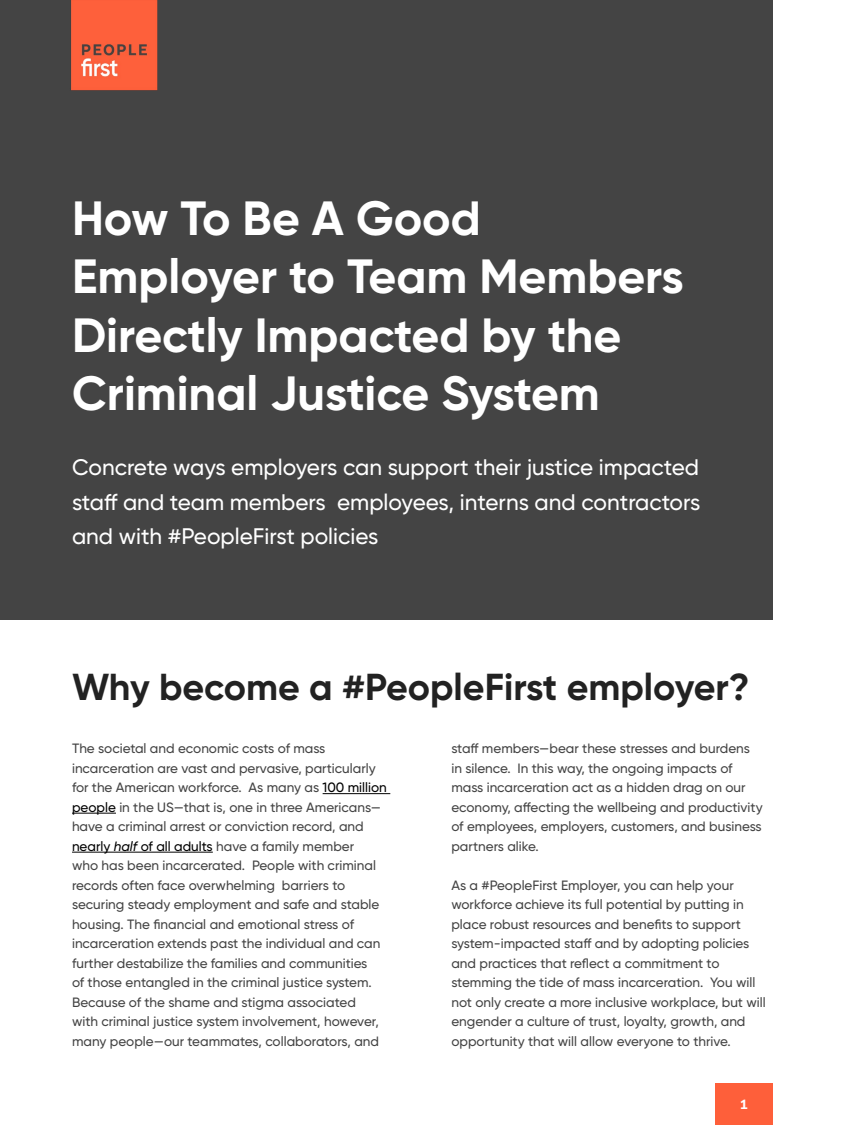
<style>
.page{position:relative;width:845px;height:1125px;background:#fff}
.page>*{position:absolute;margin:0;border:0;box-sizing:border-box;transform-origin:0 0}
.t1{font:700 48px/58.5px "Gilroy";color:#fff}
.t2{font:700 37.5px "Gilroy";color:#222}
.t3{font:500 22.5px/34.5px "Gilroy";color:#fff;text-align:justify}
.t4{font:700 13.65px "Fakt";color:#fff}
.t5{font:500 13.5px/19.5px "Gilroy";color:#444}
.s1{color:#000}
.s2{font-style:italic;color:#000}
</style>
<div class="page">
<div style="left:715px;top:1083px;width:57px;height:42px;background:#fe5f3a"></div>
<hr style="left:322px;top:793px;width:68px;height:1px;background:#000">
<hr style="left:72px;top:813px;width:44px;height:1px;background:#000">
<hr style="left:72px;top:852px;width:141px;height:1px;background:#000">
<div style="left:0;top:0;width:772px;height:620px;background:#444"></div>
<img style="left:71px;top:0;width:87px;height:91px">
<h1 class="t1" style="left:72px;top:189px;width:613px">How To Be A Good<br>Employer to Team Members<br>Directly Impacted by the<br>Criminal Justice System</h1>
<h3 class="t3" style="left:72px;top:450px;width:629px">Concrete ways employers can support their justice impacted staff and team members employees, interns and contractors and with #PeopleFirst policies</h3>
<h2 class="t2" style="left:72px;top:664px;width:679px">Why become a #PeopleFirst employer?</h2>
<p class="t5" style="left:72px;top:739px;width:316px">The societal and economic costs of mass incarceration are vast and pervasive, particularly for the American workforce. As many as <span class="s1">100 million people</span> in the US—that is, one in three Americans— have a criminal arrest or conviction record, and <span class="s1">nearly</span> <span class="s2">half</span> <span class="s1">of all adults</span> have a family member<br>who has been incarcerated. People with criminal records often face overwhelming barriers to securing steady employment and safe and stable housing. The financial and emotional stress of incarceration extends past the individual and can further destabilize the families and communities<br>of those entangled in the criminal justice system.<br>Because of the shame and stigma associated<br>with criminal justice system involvement, however, many people—our teammates, collaborators, and</p>
<p class="t5" style="left:451px;top:739px;width:313px">staff members—bear these stresses and burdens in silence. In this way, the ongoing impacts of mass incarceration act as a hidden drag on our economy, affecting the wellbeing and productivity of employees, employers, customers, and business partners alike.</p>
<p class="t5" style="left:451px;top:875px;width:316px">As a #PeopleFirst Employer, you can help your workforce achieve its full potential by putting in place robust resources and benefits to support system-impacted staff and by adopting policies and practices that reflect a commitment to stemming the tide of mass incarceration. You will not only create a more inclusive workplace, but will engender a culture of trust, loyalty, growth, and opportunity that will allow everyone to thrive.</p>
<p class="t4" style="left:740px;top:1096px;width:9px">1</p>
</div>
